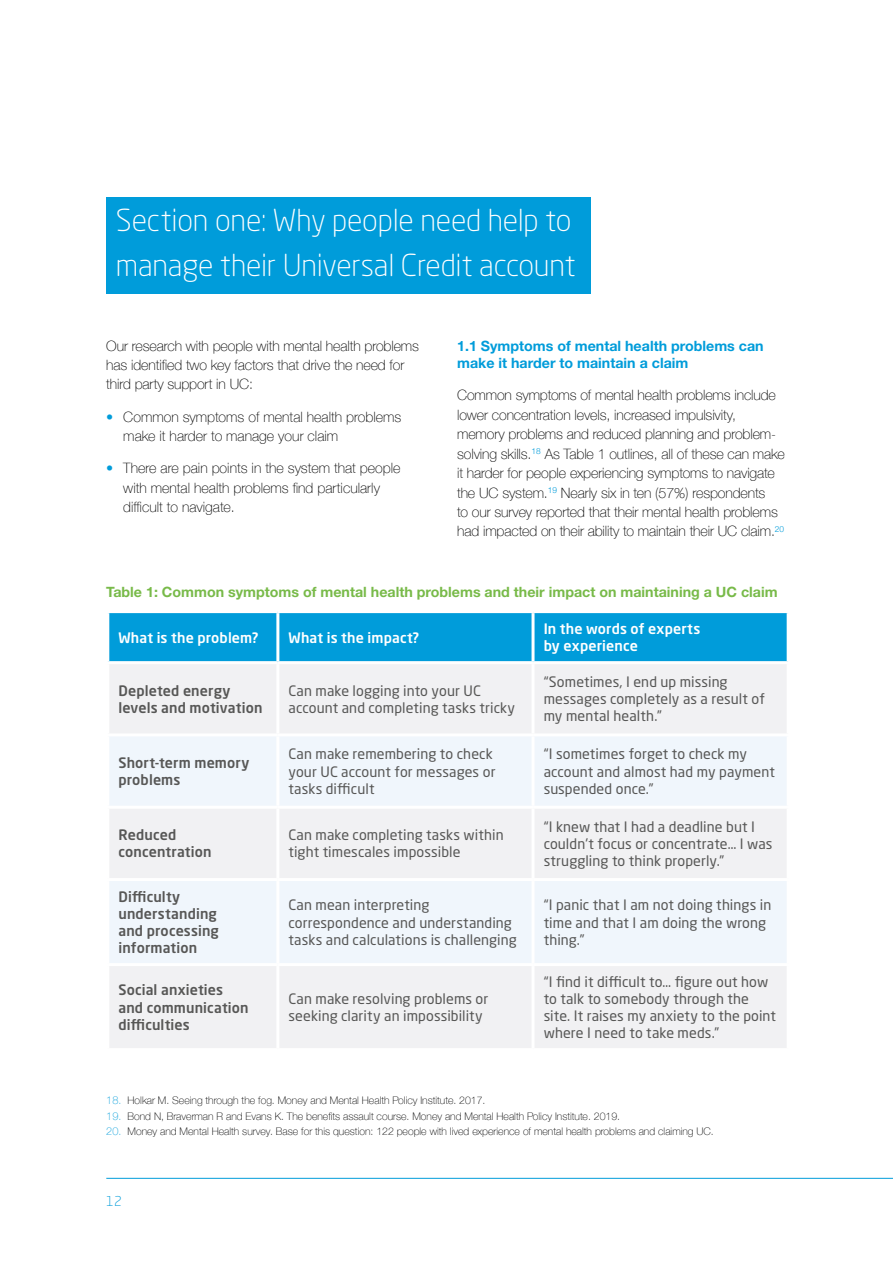
<style>
.page{position:relative;width:893px;height:1263px;background:#fff}
.page>*{position:absolute;margin:0;border:0;box-sizing:border-box;transform-origin:0 0}
.t1{font:300 30px/45px "Neo Sans W1 G";letter-spacing:-.005em;color:#fff}
.t2{font:14.25px/17.1px "Neo Sans W1 G";letter-spacing:.005em;color:#575756}
.t3{font:100 14.25px/19.4px "Helvetica Neue";letter-spacing:-.01em;color:#000}
.t4{font:500 14.25px/17.1px "Neo Sans W1 G";letter-spacing:.01em;color:#575756}
.t5{font:700 14.25px "Helvetica Neue";color:#78ba49}
.t6{font:700 14.25px/17.1px "Helvetica Neue";color:#009cda}
.t7{font:500 14.25px/17.1px "Neo Sans W1 G";letter-spacing:.01em;color:#fff}
.t8{font:300 13.5px "Neo Sans W1 G";color:#009cda}
.t9{font:100 10.5px "Helvetica Neue";color:#000}
.s1{color:#009cda}
.s2{font-size:10.8px;color:#009cda}
</style>
<div class="page">
<hr style="left:106px;top:1178px;width:787px;height:1px;background:#009cda">
<div style="left:106px;top:197px;width:485px;height:52px;background:#009cda"></div>
<div style="left:106px;top:242px;width:485px;height:52px;background:#009cda"></div>
<div style="left:109px;top:613px;width:678px;height:48px;background:#009cda"></div>
<div style="left:110px;top:664px;width:676px;height:69px;background:#f1f1f3"></div>
<div style="left:109px;top:737px;width:678px;height:69px;background:#f0f6fc"></div>
<svg style="left:109px;top:809px;width:678px;height:239px;fill:#f1f1f3"></svg>
<hr style="left:276px;top:613px;width:3px;height:48px;background:#fff">
<hr style="left:531px;top:613px;width:3px;height:48px;background:#fff">
<hr style="left:276px;top:664px;width:3px;height:69px;background:#fff">
<hr style="left:531px;top:664px;width:3px;height:69px;background:#fff">
<hr style="left:276px;top:736px;width:3px;height:70px;background:#fff">
<hr style="left:531px;top:736px;width:3px;height:70px;background:#fff">
<hr style="left:276px;top:809px;width:3px;height:69px;background:#fff">
<hr style="left:531px;top:809px;width:3px;height:69px;background:#fff">
<hr style="left:106px;top:878px;width:172px;height:3px;background:#fff">
<hr style="left:278px;top:878px;width:255px;height:3px;background:#fff">
<hr style="left:276px;top:881px;width:3px;height:82px;background:#fff">
<hr style="left:533px;top:878px;width:257px;height:3px;background:#fff">
<hr style="left:531px;top:881px;width:3px;height:82px;background:#fff">
<hr style="left:106px;top:963px;width:172px;height:3px;background:#fff">
<hr style="left:278px;top:963px;width:255px;height:3px;background:#fff">
<hr style="left:276px;top:966px;width:3px;height:82px;background:#fff">
<hr style="left:533px;top:963px;width:257px;height:3px;background:#fff">
<hr style="left:531px;top:966px;width:3px;height:82px;background:#fff">
<h1 class="t1" style="left:116px;top:197px;width:461px">Section one: Why people need help to manage their Universal Credit account</h1>
<p class="t3" style="left:106px;top:335px;width:314px">Our research with people with mental health problems has identified two key factors that drive the need for third party support in UC:</p>
<p class="t3" style="left:123px;top:406px;width:280px;text-indent:-17px"><span class="s1">•</span> Common symptoms of mental health problems make it harder to manage your claim</p>
<p class="t3" style="left:123px;top:458px;width:279px;text-indent:-17px"><span class="s1">•</span> There are pain points in the system that people with mental health problems find particularly difficult to navigate.</p>
<p class="t6" style="left:457px;top:337px;width:308px">1.1 Symptoms of mental health problems can make it harder to maintain a claim</p>
<p class="t3" style="left:457px;top:385px;width:329px">Common symptoms of mental health problems include lower concentration levels, increased impulsivity, memory problems and reduced planning and problem&shy;solving skills.<sup>18</sup> As Table 1 outlines, all of these can make it harder for people experiencing symptoms to navigate the UC system.<sup>19</sup> Nearly six in ten (57%) respondents<br>to our survey reported that their mental health problems had impacted on their ability to maintain their UC claim.<sup>20</sup></p>
<p class="t5" style="left:106px;top:583px;width:673px">Table 1: Common symptoms of mental health problems and their impact on maintaining a UC claim</p>
<p class="t7" style="left:118px;top:628px;width:141px">What is the problem?</p>
<p class="t7" style="left:289px;top:628px;width:132px">What is the impact?</p>
<p class="t7" style="left:544px;top:620px;width:158px">In the words of experts by experience</p>
<p class="t4" style="left:118px;top:681px;width:146px">Depleted energy levels and motivation</p>
<p class="t2" style="left:289px;top:682px;width:228px">Can make logging into your UC account and completing tasks tricky</p>
<p class="t2" style="left:544px;top:673px;width:223px">“Sometimes, I end up missing messages completely as a result of my mental health.”</p>
<p class="t4" style="left:118px;top:754px;width:132px">Short-term memory problems</p>
<p class="t2" style="left:289px;top:745px;width:209px">Can make remembering to check your UC account for messages or tasks difficult</p>
<p class="t2" style="left:544px;top:745px;width:233px">“I sometimes forget to check my account and almost had my payment suspended once.”</p>
<p class="t4" style="left:118px;top:826px;width:95px">Reduced concentration</p>
<p class="t2" style="left:289px;top:826px;width:217px">Can make completing tasks within tight timescales impossible</p>
<p class="t2" style="left:544px;top:818px;width:230px">“I knew that I had a deadline but I couldn't focus or concentrate… I was struggling to think properly.”</p>
<p class="t4" style="left:118px;top:888px;width:102px">Difficulty understanding and processing information</p>
<p class="t2" style="left:289px;top:896px;width:230px">Can mean interpreting correspondence and understanding tasks and calculations is challenging</p>
<p class="t2" style="left:544px;top:896px;width:229px">“I panic that I am not doing things in time and that I am doing the wrong thing.”</p>
<p class="t4" style="left:118px;top:981px;width:132px">Social anxieties and communication difficulties</p>
<p class="t2" style="left:289px;top:990px;width:201px">Can make resolving problems or seeking clarity an impossibility</p>
<p class="t2" style="left:544px;top:973px;width:234px">“I find it difficult to… figure out how to talk to somebody through the site. It raises my anxiety to the point where I need to take meds.”</p>
<p class="t9" style="left:106px;top:1092px;width:381px"><span class="s2">18</span><span class="s1">.</span> Holkar M. Seeing through the fog. Money and Mental Health Policy Institute. 2017.</p>
<p class="t9" style="left:106px;top:1108px;width:515px"><span class="s2">19</span><span class="s1">.</span> Bond N, Braverman R and Evans K. The benefits assault course. Money and Mental Health Policy Institute. 2019.</p>
<p class="t9" style="left:106px;top:1124px;width:609px"><span class="s2">20</span><span class="s1">.</span> Money and Mental Health survey. Base for this question: 122 people with lived experience of mental health problems and claiming UC.</p>
<p class="t8" style="left:106px;top:1192px;width:17px">12</p>
</div>
